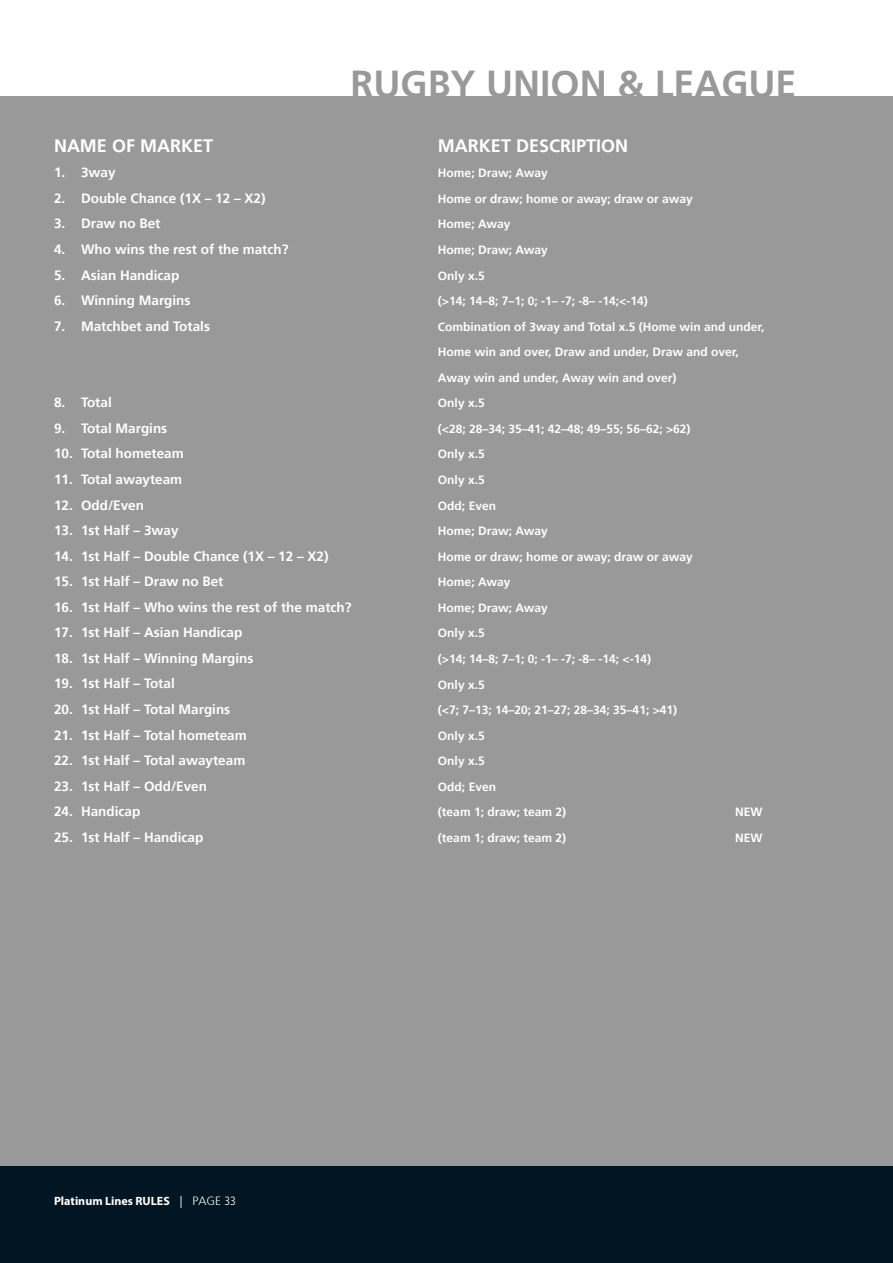
<style>
.page{position:relative;width:893px;height:1263px;background:#fff}
.page>*{position:absolute;margin:0;border:0;box-sizing:border-box;transform-origin:0 0}
.t1{font:700 37.5px "Frutiger 65";color:#999}
.t2{font:700 18px "Frutiger 65";color:#fff}
.t3{font:700 13.5px "Frutiger 65";color:#fff}
.t4{font:700 12px/25.5px "Frutiger 65";color:#fff}
.t5{font:700 12px "Myriad Pro";color:#fff}
.s1{font-family:"Frutiger 45";font-weight:300}
.s2{font-family:"Frutiger";font-weight:300;font-stretch:condensed}
</style>
<div class="page">
<div style="left:0;top:784px;width:893px;height:479px;background:#011622"></div>
<div style="left:0;top:97px;width:893px;height:1069px;background:#999"></div>
<h1 class="t1" style="left:351px;top:62px;width:447px">RUGBY UNION &amp; LEAGUE</h1>
<h2 class="t2" style="left:54px;top:135px;width:161px">NAME OF MARKET</h2>
<p class="t3" style="left:54px;top:165px;width:63px">1. 3way</p>
<p class="t3" style="left:54px;top:190px;width:213px">2. Double Chance (1X – 12 – X2)</p>
<p class="t3" style="left:54px;top:216px;width:108px">3. Draw no Bet</p>
<p class="t3" style="left:54px;top:241px;width:236px">4. Who wins the rest of the match?</p>
<p class="t3" style="left:54px;top:267px;width:127px">5. Asian Handicap</p>
<p class="t3" style="left:54px;top:292px;width:138px">6. Winning Margins</p>
<p class="t3" style="left:54px;top:318px;width:158px">7. Matchbet and Totals</p>
<p class="t3" style="left:54px;top:395px;width:59px">8. Total</p>
<p class="t3" style="left:54px;top:420px;width:115px">9. Total Margins</p>
<p class="t3" style="left:54px;top:446px;width:131px">10. Total hometeam</p>
<p class="t3" style="left:54px;top:471px;width:130px">11. Total awayteam</p>
<p class="t3" style="left:54px;top:497px;width:92px">12. Odd/Even</p>
<p class="t3" style="left:54px;top:522px;width:126px">13. 1st Half – 3way</p>
<p class="t3" style="left:54px;top:548px;width:276px">14. 1st Half – Double Chance (1X – 12 – X2)</p>
<p class="t3" style="left:54px;top:574px;width:171px">15. 1st Half – Draw no Bet</p>
<p class="t3" style="left:54px;top:599px;width:299px">16. 1st Half – Who wins the rest of the match?</p>
<p class="t3" style="left:54px;top:625px;width:190px">17. 1st Half – Asian Handicap</p>
<p class="t3" style="left:54px;top:650px;width:201px">18. 1st Half – Winning Margins</p>
<p class="t3" style="left:54px;top:676px;width:122px">19. 1st Half – Total</p>
<p class="t3" style="left:54px;top:701px;width:178px">20. 1st Half – Total Margins</p>
<p class="t3" style="left:54px;top:727px;width:194px">21. 1st Half – Total hometeam</p>
<p class="t3" style="left:54px;top:752px;width:193px">22. 1st Half – Total awayteam</p>
<p class="t3" style="left:54px;top:778px;width:155px">23. 1st Half – Odd/Even</p>
<p class="t3" style="left:54px;top:804px;width:88px">24. Handicap</p>
<p class="t3" style="left:54px;top:829px;width:151px">25. 1st Half – Handicap</p>
<h2 class="t2" style="left:438px;top:135px;width:192px">MARKET DESCRIPTION</h2>
<p class="t4" style="left:438px;top:160px;width:328px">Home; Draw; Away<br>Home or draw; home or away; draw or away<br>Home; Away<br>Home; Draw; Away<br>Only x.5<br>(&gt;14; 14–8; 7–1; 0; -1– -7; -8– -14;&lt;-14)<br>Combination of 3way and Total x.5 (Home win and under,<br>Home win and over, Draw and under, Draw and over,<br>Away win and under, Away win and over)<br>Only x.5<br>(&lt;28; 28–34; 35–41; 42–48; 49–55; 56–62; &gt;62)<br>Only x.5<br>Only x.5<br>Odd; Even<br>Home; Draw; Away<br>Home or draw; home or away; draw or away<br>Home; Away<br>Home; Draw; Away<br>Only x.5<br>(&gt;14; 14–8; 7–1; 0; -1– -7; -8– -14; &lt;-14)<br>Only x.5<br>(&lt;7; 7–13; 14–20; 21–27; 28–34; 35–41; &gt;41)<br>Only x.5<br>Only x.5<br>Odd; Even<br>(team 1; draw; team 2)</p>
<p class="t4" style="left:735px;top:799px;width:29px">NEW</p>
<p class="t4" style="left:438px;top:825px;width:130px">(team 1; draw; team 2)</p>
<p class="t4" style="left:735px;top:825px;width:29px">NEW</p>
<p class="t5" style="left:54px;top:1193px;width:184px">Platinum Lines RULES <span class="s1">| PAGE</span> <span class="s2">33</span></p>
</div>
